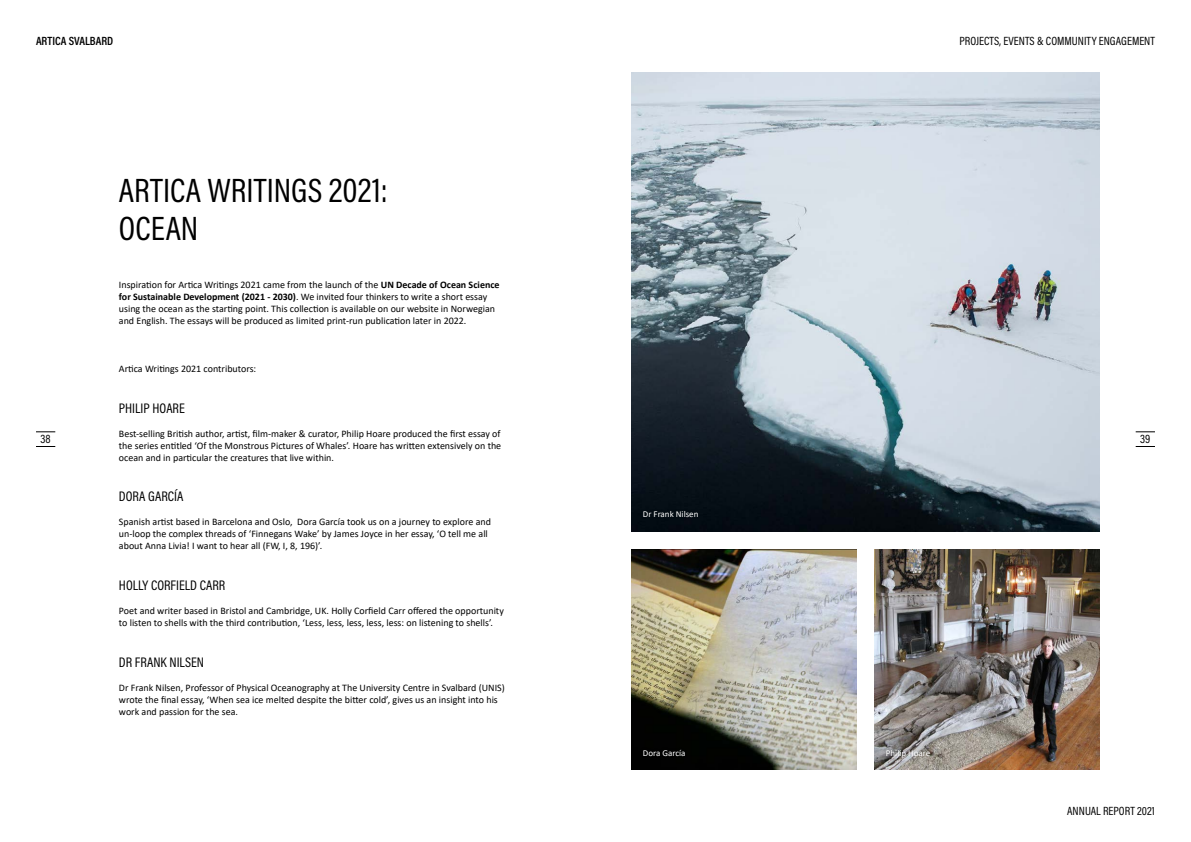
<style>
.page{position:relative;width:1191px;height:842px;background:#fff}
.page>*{position:absolute;margin:0;border:0;box-sizing:border-box;transform-origin:0 0}
.Article_title{font:34px/38px "Acumin Pro Cond";color:#000}
.Body_-_Title_-_left{font:14px "Acumin Pro Cond";color:#000}
.t1{font:12px "Acumin Pro Cond";color:#000}
.t2{font:600 12px "Acumin Pro Cond";color:#000}
.BODY_NEW{font:10px/12px "Calibri";color:#000}
.Body_-_Title_-_left-2{font:10px/12px "Calibri";color:#000;text-align:justify}
.BODY_NEW-2{font:9px "Calibri";color:#fff}
.s1{font-weight:700}
</style>
<div class="page">
<svg style="left:1135px;top:432px;width:20px;height:1px"></svg>
<svg style="left:1135px;top:446px;width:20px;height:1px"></svg>
<svg style="left:36px;top:432px;width:19px;height:1px"></svg>
<svg style="left:36px;top:446px;width:19px;height:1px"></svg>
<img style="left:631px;top:72px;width:468px;height:459px">
<img style="left:631px;top:549px;width:225px;height:221px">
<img style="left:874px;top:549px;width:225px;height:221px">
<div style="left:640px;top:508px;width:61px;height:12px;background:#030b12"></div>
<div style="left:883px;top:746px;width:50px;height:14px;background:#000;opacity:.25"></div>
<div style="left:640px;top:746px;width:48px;height:12px;background:#000"></div>
<p class="t2" style="left:36px;top:33px;width:79px">ARTICA SVALBARD</p>
<p class="t1" style="left:41px;top:431px;width:12px">38</p>
<p class="Article_title" style="left:119px;top:171px;width:270px">ARTICA WRITINGS 2021:<br>OCEAN</p>
<p class="BODY_NEW" style="left:119px;top:278px;width:382px">Inspiration for Artica Writings 2021 came from the launch of the <span class="s1">UN Decade of Ocean Science for Sustainable Development (2021 - 2030)</span>. We invited four thinkers to write a short essay using the ocean as the starting point. This collection is available on our website in Norwegian and English. The essays will be produced as limited print-run publication later in 2022.</p>
<p class="BODY_NEW" style="left:119px;top:362px;width:139px">Artica Writings 2021 contributors:</p>
<p class="Body_-_Title_-_left" style="left:119px;top:399px;width:67px">PHILIP HOARE</p>
<p class="Body_-_Title_-_left-2" style="left:119px;top:427px;width:384px">Best-selling British author, artist, film-maker &amp; curator, Philip Hoare produced the first essay of the series entitled ‘Of the Monstrous Pictures of Whales’. Hoare has written extensively on the ocean and in particular the creatures that live within.</p>
<p class="Body_-_Title_-_left" style="left:119px;top:487px;width:66px">DORA GARCÍA</p>
<p class="BODY_NEW" style="left:119px;top:516px;width:373px">Spanish artist based in Barcelona and Oslo, Dora García took us on a journey to explore and un-loop the complex threads of ‘Finnegans Wake’ by James Joyce in her essay, ‘O tell me all about Anna Livia! I want to hear all (FW, I, 8, 196)’.</p>
<p class="Body_-_Title_-_left" style="left:119px;top:576px;width:108px">HOLLY CORFIELD CARR</p>
<p class="BODY_NEW" style="left:119px;top:604px;width:386px">Poet and writer based in Bristol and Cambridge, UK. Holly Corfield Carr offered the opportunity to listen to shells with the third contribution, ‘Less, less, less, less, less: on listening to shells’.</p>
<p class="Body_-_Title_-_left" style="left:119px;top:653px;width:87px">DR FRANK NILSEN</p>
<p class="BODY_NEW" style="left:119px;top:681px;width:387px">Dr Frank Nilsen, Professor of Physical Oceanography at The University Centre in Svalbard (UNIS) wrote the final essay, ‘When sea ice melted despite the bitter cold’, gives us an insight into his work and passion for the sea.</p>
<p class="t1" style="left:959px;top:33px;width:197px">PROJECTS, EVENTS &amp; COMMUNITY ENGAGEMENT</p>
<p class="BODY_NEW-2" style="left:643px;top:508px;width:57px">Dr Frank Nilsen</p>
<p class="BODY_NEW-2" style="left:643px;top:746px;width:44px">Dora García</p>
<p class="BODY_NEW-2" style="left:886px;top:746px;width:46px">Philip Hoare</p>
<p class="t1" style="left:1140px;top:431px;width:12px">39</p>
<p class="t1" style="left:1067px;top:803px;width:89px">ANNUAL REPORT 2021</p>
</div>
